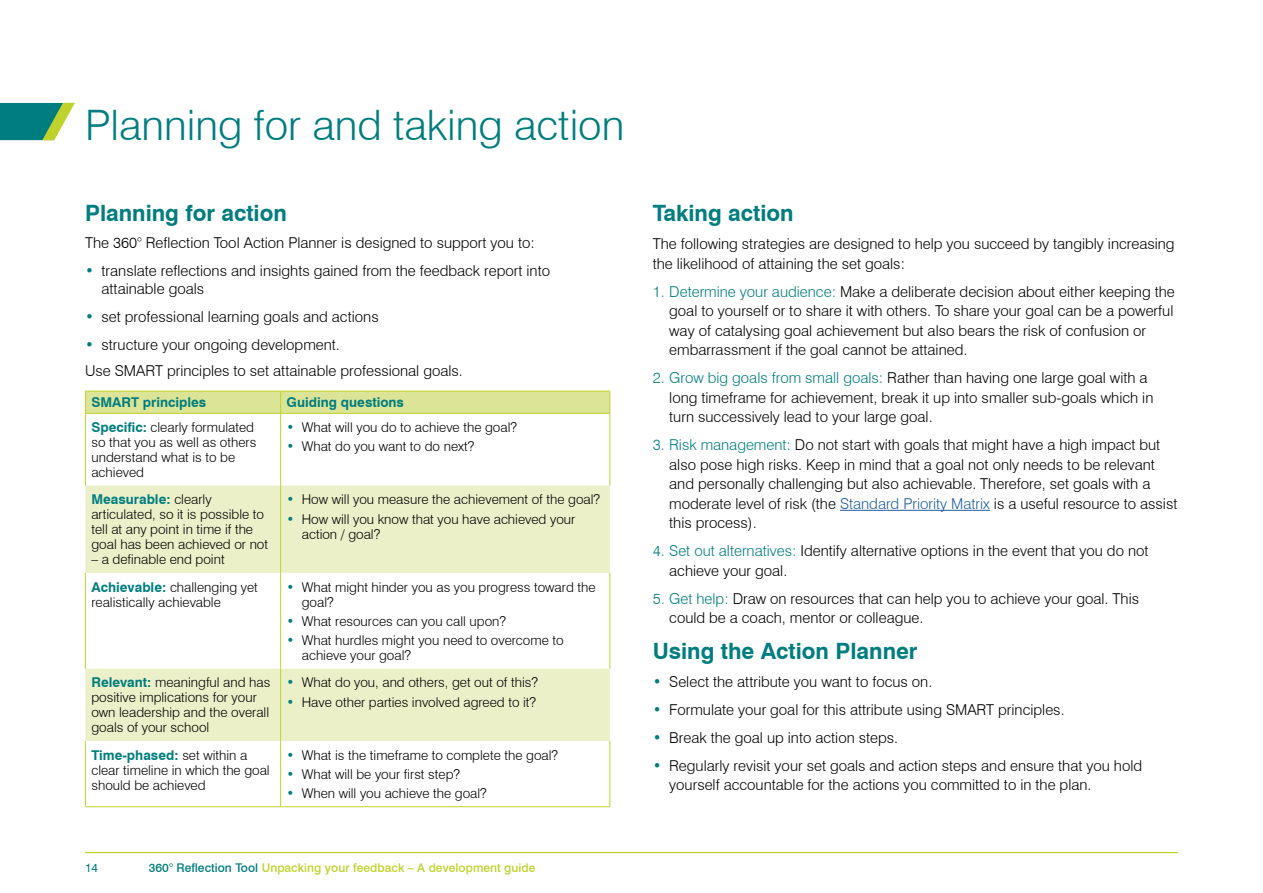
<style>
.page{position:relative;width:1263px;height:893px;background:#fff}
.page>*{position:absolute;margin:0;border:0;box-sizing:border-box;transform-origin:0 0}
.t1{font:300 42px "Swiss 721 BT";color:#007d7f}
.t2{font:700 22.5px "Swiss 721 BT";color:#007d7f}
.t3{font:300 15px/19.5px "Swiss 721 BT";color:#000}
.t4{font:300 13.5px/15px "Swiss 721 BT";color:#000}
.t5{font:700 13.5px "Swiss 721 BT";color:#007d7f}
.t6{font:500 12px "Swiss 721 BT";letter-spacing:.005em;color:#bfd22b}
.t7{font:12px "Swiss 721 BT";color:#007d7f}
.s1{color:#007d7f}
.s2{font-weight:700;color:#007d7f}
.s3{color:#215e9e}
</style>
<div class="page">
<hr style="left:85px;top:852px;width:1093px;height:1px;background:#bfd22b">
<svg style="left:0;top:103px;width:75px;height:37px"></svg>
<svg style="left:85px;top:486px;width:525px;height:255px;fill:#ebf0c9"></svg>
<svg style="left:85px;top:391px;width:525px;height:22px"></svg>
<hr style="left:85px;top:414px;width:1px;height:72px;background:#bfd22b">
<hr style="left:85px;top:413px;width:196px;height:1px;background:#bfd22b">
<hr style="left:280px;top:414px;width:1px;height:72px;background:#bfd22b">
<hr style="left:281px;top:413px;width:329px;height:1px;background:#bfd22b">
<hr style="left:609px;top:414px;width:1px;height:72px;background:#bfd22b">
<hr style="left:280px;top:486px;width:1px;height:87px;background:#bfd22b">
<hr style="left:85px;top:573px;width:1px;height:96px;background:#bfd22b">
<hr style="left:280px;top:573px;width:1px;height:96px;background:#bfd22b">
<hr style="left:609px;top:573px;width:1px;height:96px;background:#bfd22b">
<hr style="left:280px;top:669px;width:1px;height:72px;background:#bfd22b">
<hr style="left:85px;top:741px;width:1px;height:65px;background:#bfd22b">
<hr style="left:85px;top:806px;width:196px;height:1px;background:#bfd22b">
<hr style="left:280px;top:741px;width:1px;height:65px;background:#bfd22b">
<hr style="left:609px;top:741px;width:1px;height:65px;background:#bfd22b">
<hr style="left:281px;top:806px;width:329px;height:1px;background:#bfd22b">
<hr style="left:840px;top:510px;width:150px;height:1px;background:#215e9e">
<h1 class="t1" style="left:85px;top:100px;width:541px">Planning for and taking action</h1>
<h2 class="t2" style="left:85px;top:200px;width:203px">Planning for action</h2>
<p class="t3" style="left:85px;top:232px;width:451px">The 360° Reflection Tool Action Planner is designed to support you to:</p>
<p class="t3" style="left:102px;top:261px;width:450px;line-height:18px;text-indent:-16px"><span class="s1">•</span> translate reflections and insights gained from the feedback report into attainable goals</p>
<p class="t3" style="left:85px;top:307px;width:295px"><span class="s1">•</span> set professional learning goals and actions</p>
<p class="t3" style="left:85px;top:331px;width:379px;line-height:26.5px"><span class="s1">•</span> structure your ongoing development.<br>Use SMART principles to set attainable professional goals.</p>
<p class="t5" style="left:91px;top:394px;width:116px">SMART principles</p>
<p class="t5" style="left:287px;top:394px;width:119px">Guiding questions</p>
<p class="t4" style="left:91px;top:420px;width:166px"><span class="s2">Specific:</span> clearly formulated so that you as well as others understand what is to be achieved</p>
<p class="t4" style="left:287px;top:420px;width:232px"><span class="s1">•</span> What will you do to achieve the goal?</p>
<p class="t4" style="left:287px;top:439px;width:189px"><span class="s1">•</span> What do you want to do next?</p>
<p class="t4" style="left:91px;top:492px;width:178px"><span class="s2">Measurable:</span> clearly articulated, so it is possible to tell at any point in time if the goal has been achieved or not</p>
<p class="t4" style="left:91px;top:552px;width:135px">– a definable end point</p>
<p class="t4" style="left:287px;top:492px;width:315px"><span class="s1">•</span> How will you measure the achievement of the goal?</p>
<p class="t4" style="left:302px;top:511px;width:275px;text-indent:-15px"><span class="s1">•</span> How will you know that you have achieved your action / goal?</p>
<p class="t4" style="left:91px;top:579px;width:168px"><span class="s2">Achievable:</span> challenging yet realistically achievable</p>
<p class="t4" style="left:302px;top:579px;width:295px;text-indent:-15px"><span class="s1">•</span> What might hinder you as you progress toward the goal?</p>
<p class="t4" style="left:287px;top:613px;width:221px"><span class="s1">•</span> What resources can you call upon?</p>
<p class="t4" style="left:302px;top:633px;width:263px;text-indent:-15px"><span class="s1">•</span> What hurdles might you need to overcome to achieve your goal?</p>
<p class="t4" style="left:91px;top:675px;width:180px"><span class="s2">Relevant:</span> meaningful and has positive implications for your own leadership and the overall goals of your school</p>
<p class="t4" style="left:287px;top:675px;width:253px"><span class="s1">•</span> What do you, and others, get out of this?</p>
<p class="t4" style="left:287px;top:694px;width:251px"><span class="s1">•</span> Have other parties involved agreed to it?</p>
<p class="t4" style="left:91px;top:747px;width:180px"><span class="s2">Time-phased:</span> set within a clear timeline in which the goal should be achieved</p>
<p class="t4" style="left:287px;top:747px;width:273px"><span class="s1">•</span> What is the timeframe to complete the goal?</p>
<p class="t4" style="left:287px;top:767px;width:175px"><span class="s1">•</span> What will be your first step?</p>
<p class="t4" style="left:287px;top:786px;width:202px"><span class="s1">•</span> When will you achieve the goal?</p>
<p class="t7" style="left:85px;top:860px;width:15px">14</p>
<p class="t6" style="left:149px;top:860px;width:388px"><span class="s1">360° Reflection Tool</span> Unpacking your feedback – A development guide</p>
<h2 class="t2" style="left:653px;top:200px;width:142px">Taking action</h2>
<p class="t3" style="left:653px;top:234px;width:523px">The following strategies are designed to help you succeed by tangibly increasing the likelihood of attaining the set goals:</p>
<p class="t3" style="left:669px;top:281px;width:507px;text-indent:-16px"><span class="s1">1. Determine your audience:</span> Make a deliberate decision about either keeping the goal to yourself or to share it with others. To share your goal can be a powerful way of catalysing goal achievement but also bears the risk of confusion or embarrassment if the goal cannot be attained.</p>
<p class="t3" style="left:669px;top:368px;width:486px;text-indent:-16px"><span class="s1">2. Grow big goals from small goals:</span> Rather than having one large goal with a long timeframe for achievement, break it up into smaller sub-goals which in turn successively lead to your large goal.</p>
<p class="t3" style="left:669px;top:435px;width:510px;text-indent:-16px"><span class="s1">3. Risk management:</span> Do not start with goals that might have a high impact but also pose high risks. Keep in mind that a goal not only needs to be relevant and personally challenging but also achievable. Therefore, set goals with a moderate level of risk (the <span class="s3">Standard Priority Matrix</span> is a useful resource to assist this process).</p>
<p class="t3" style="left:669px;top:541px;width:481px;text-indent:-16px"><span class="s1">4. Set out alternatives:</span> Identify alternative options in the event that you do not achieve your goal.</p>
<p class="t3" style="left:669px;top:589px;width:471px;text-indent:-16px"><span class="s1">5. Get help:</span> Draw on resources that can help you to achieve your goal. This could be a coach, mentor or colleague.</p>
<h2 class="t2" style="left:653px;top:637px;width:266px">Using the Action Planner</h2>
<p class="t3" style="left:653px;top:672px;width:281px"><span class="s1">•</span> Select the attribute you want to focus on.</p>
<p class="t3" style="left:653px;top:700px;width:413px"><span class="s1">•</span> Formulate your goal for this attribute using SMART principles.</p>
<p class="t3" style="left:653px;top:728px;width:247px"><span class="s1">•</span> Break the goal up into action steps.</p>
<p class="t3" style="left:669px;top:756px;width:474px;text-indent:-16px"><span class="s1">•</span> Regularly revisit your set goals and action steps and ensure that you hold yourself accountable for the actions you committed to in the plan.</p>
</div>
